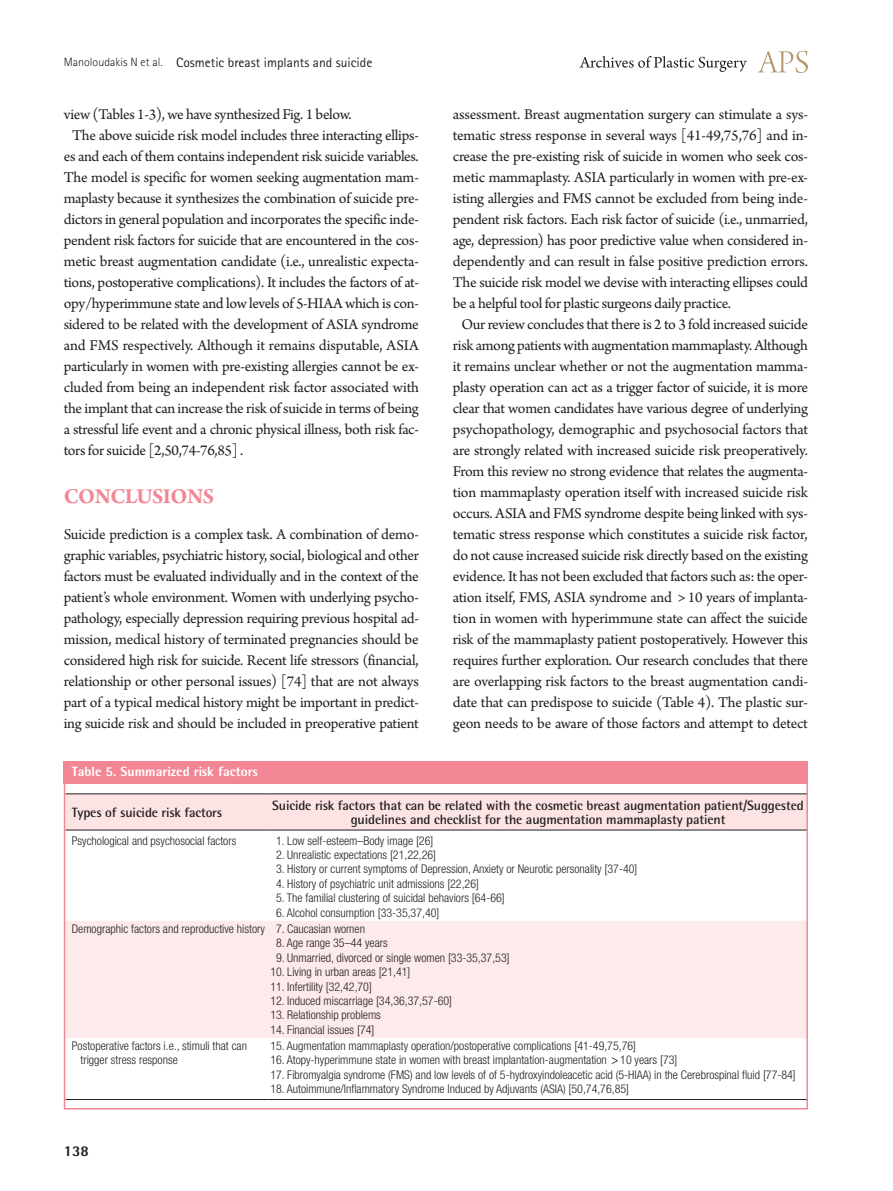
<style>
.page{position:relative;width:893px;height:1191px;background:#fff}
.page>*{position:absolute;margin:0;border:0;box-sizing:border-box;transform-origin:0 0}
.대제목{font:700 22.5px "Arno Pro";letter-spacing:-.02em;color:#f38694}
.본문{font:15.75px/21px "Arno Pro";letter-spacing:-.02em;color:#231f20;text-align:justify}
.t1{font:800 15px "Rotis Semi Sans Std";color:#231f20}
.표열제목{font:700 13.5px/14.1px "Rotis Semi Sans Std";letter-spacing:-.01em;color:#231f20;text-align:center}
.t2{font:13.5px "Rotis Sans Serif Std";color:#231f20}
.표그림제목{font:800 13.5px "Rotis Semi Sans Std";color:#fff}
.표본문{font:300 condensed 12px/14.4px "Helvetica Neue LT Std";color:#231f20}
.s1{font-weight:300;font-size:12px}
.s2{font-family:"Dotum";font-weight:400;font-stretch:normal}
</style>
<div class="page">
<svg style="left:757px;top:51px;width:51px;height:22px"></svg>
<svg style="left:579px;top:56px;width:168px;height:16px"></svg>
<div style="left:67px;top:794px;width:738px;height:35px;background:#fce4e4"></div>
<div style="left:67px;top:921px;width:738px;height:117px;background:#fdeaea"></div>
<hr style="left:65px;top:793px;width:203px;height:1px;background:#231f20">
<hr style="left:268px;top:793px;width:540px;height:1px;background:#231f20">
<hr style="left:65px;top:829px;width:203px;height:1px;background:#231f20">
<hr style="left:268px;top:829px;width:540px;height:1px;background:#231f20">
<hr style="left:65px;top:1099px;width:203px;height:1px;background:#231f20">
<hr style="left:268px;top:1099px;width:540px;height:1px;background:#231f20">
<div style="left:64px;top:761px;width:744px;height:22px;background:#f38694"></div>
<div style="left:64px;top:761px;width:744px;height:348px;border:2px solid #f38694"></div>
<p class="t2" style="left:64px;top:54px;width:310px"><span class="s1">Manoloudakis N et al.</span> Cosmetic breast implants and suicide</p>
<p class="본문" style="left:64px;top:105px;width:290px">view (Tables 1-3), we have synthesized Fig. 1 below.</p>
<p class="본문" style="left:64px;top:126px;width:357px;text-indent:9px">The above suicide risk model includes three interacting ellips&shy;es and each of them contains independent risk suicide variables.<br>The model is specific for women seeking augmentation mam&shy;maplasty because it synthesizes the combination of suicide pre&shy;dictors in general population and incorporates the specific inde&shy;pendent risk factors for suicide that are encountered in the cos&shy;metic breast augmentation candidate (i.e., unrealistic expecta&shy;tions, postoperative complications). It includes the factors of at&shy;opy/hyperimmune state and low levels of 5-HIAA which is con&shy;sidered to be related with the development of ASIA syndrome and FMS respectively. Although it remains disputable, ASIA particularly in women with pre-existing allergies cannot be ex&shy;cluded from being an independent risk factor associated with the implant that can increase the risk of suicide in terms of being a stressful life event and a chronic physical illness, both risk fac&shy;tors for suicide [2,50,74-76,85] .</p>
<p class="대제목" style="left:64px;top:483px;width:152px">CONCLUSIONS</p>
<p class="본문" style="left:64px;top:525px;width:357px">Suicide prediction is a complex task. A combination of demo&shy;graphic variables, psychiatric history, social, biological and other factors must be evaluated individually and in the context of the patient’s whole environment. Women with underlying psycho&shy;pathology, especially depression requiring previous hospital ad&shy;mission, medical history of terminated pregnancies should be considered high risk for suicide. Recent life stressors (financial, relationship or other personal issues) [74] that are not always part of a typical medical history might be important in predict&shy;ing suicide risk and should be included in preoperative patient</p>
<p class="표그림제목" style="left:72px;top:763px;width:187px">Table 5. Summarized risk factors</p>
<p class="본문" style="left:453px;top:105px;width:357px">assessment. Breast augmentation surgery can stimulate a sys&shy;tematic stress response in several ways [41-49,75,76] and in&shy;crease the pre-existing risk of suicide in women who seek cos&shy;metic mammaplasty. ASIA particularly in women with pre-ex&shy;isting allergies and FMS cannot be excluded from being inde&shy;pendent risk factors. Each risk factor of suicide (i.e., unmarried, age, depression) has poor predictive value when considered in&shy;dependently and can result in false positive prediction errors.<br>The suicide risk model we devise with interacting ellipses could be a helpful tool for plastic surgeons daily practice.</p>
<p class="본문" style="left:453px;top:315px;width:357px;text-align:center">Our review concludes that there is 2 to 3 fold increased suicide risk among patients with augmentation mammaplasty. Although it remains unclear whether or not the augmentation mamma&shy;plasty operation can act as a trigger factor of suicide, it is more clear that women candidates have various degree of underlying psychopathology, demographic and psychosocial factors that are strongly related with increased suicide risk preoperatively.<br>From this review no strong evidence that relates the augmenta&shy;tion mammaplasty operation itself with increased suicide risk occurs. ASIA and FMS syndrome despite being linked with sys&shy;tematic stress response which constitutes a suicide risk factor, do not cause increased suicide risk directly based on the existing evidence. It has not been excluded that factors such as: the oper&shy;ation itself, FMS, ASIA syndrome and &gt; 10 years of implanta&shy;tion in women with hyperimmune state can affect the suicide risk of the mammaplasty patient postoperatively. However this requires further exploration. Our research concludes that there are overlapping risk factors to the breast augmentation candi&shy;date that can predispose to suicide (Table 4). The plastic sur&shy;geon needs to be aware of those factors and attempt to detect</p>
<p class="표열제목" style="left:72px;top:804px;width:152px">Types of suicide risk factors</p>
<p class="표열제목" style="left:272px;top:797px;width:533px">Suicide risk factors that can be related with the cosmetic breast augmentation patient/Suggested guidelines and checklist for the augmentation mammaplasty patient</p>
<p class="표본문" style="left:72px;top:833px;width:166px">Psychological and psychosocial factors</p>
<p class="표본문" style="left:276px;top:833px;width:159px">1. Low self-esteem–Body image [26]</p>
<p class="표본문" style="left:276px;top:847px;width:161px">2. Unrealistic expectations [21,22,26]</p>
<p class="표본문" style="left:276px;top:862px;width:363px">3. History or current symptoms of Depression, Anxiety or Neurotic personality [37-40]</p>
<p class="표본문" style="left:276px;top:876px;width:204px">4. History of psychiatric unit admissions [22,26]</p>
<p class="표본문" style="left:276px;top:890px;width:230px">5. The familial clustering of suicidal behaviors [64-66]</p>
<p class="표본문" style="left:276px;top:905px;width:165px">6. Alcohol consumption [33-35,37,40]</p>
<p class="표본문" style="left:72px;top:921px;width:195px">Demographic factors and reproductive history</p>
<p class="표본문" style="left:276px;top:921px;width:90px">7. Caucasian women</p>
<p class="표본문" style="left:276px;top:935px;width:113px">8. Age range 35–44 years</p>
<p class="표본문" style="left:276px;top:950px;width:235px">9. Unmarried, divorced or single women [33-35,37,53]</p>
<p class="표본문" style="left:270px;top:964px;width:141px">10. Living in urban areas [21,41]</p>
<p class="표본문" style="left:270px;top:979px;width:103px">11. Infertility [32,42,70]</p>
<p class="표본문" style="left:270px;top:993px;width:183px">12. Induced miscarriage [34,36,37,57-60]</p>
<p class="표본문" style="left:270px;top:1007px;width:112px">13. Relationship problems</p>
<p class="표본문" style="left:270px;top:1022px;width:106px">14. Financial issues [74]</p>
<p class="표본문" style="left:80px;top:1038px;width:168px;text-indent:-9px">Postoperative factors i.e., stimuli that can trigger stress response</p>
<p class="표본문" style="left:270px;top:1038px;width:367px">15. Augmentation mammaplasty operation/postoperative complications [41-49,75,76]</p>
<p class="표본문" style="left:270px;top:1052px;width:409px">16. Atopy-hyperimmune state in women with breast implantation-augmentation <span class="s2">&gt;</span>10 years [73]</p>
<p class="표본문" style="left:270px;top:1067px;width:527px">17. Fibromyalgia syndrome (FMS) and low levels of of 5-hydroxyindoleacetic acid (5-HIAA) in the Cerebrospinal fluid [77-84]</p>
<p class="표본문" style="left:270px;top:1081px;width:360px">18. Autoimmune/Inflammatory Syndrome Induced by Adjuvants (ASIA) [50,74,76,85]</p>
<p class="t1" style="left:64px;top:1141px;width:27px">138</p>
</div>
